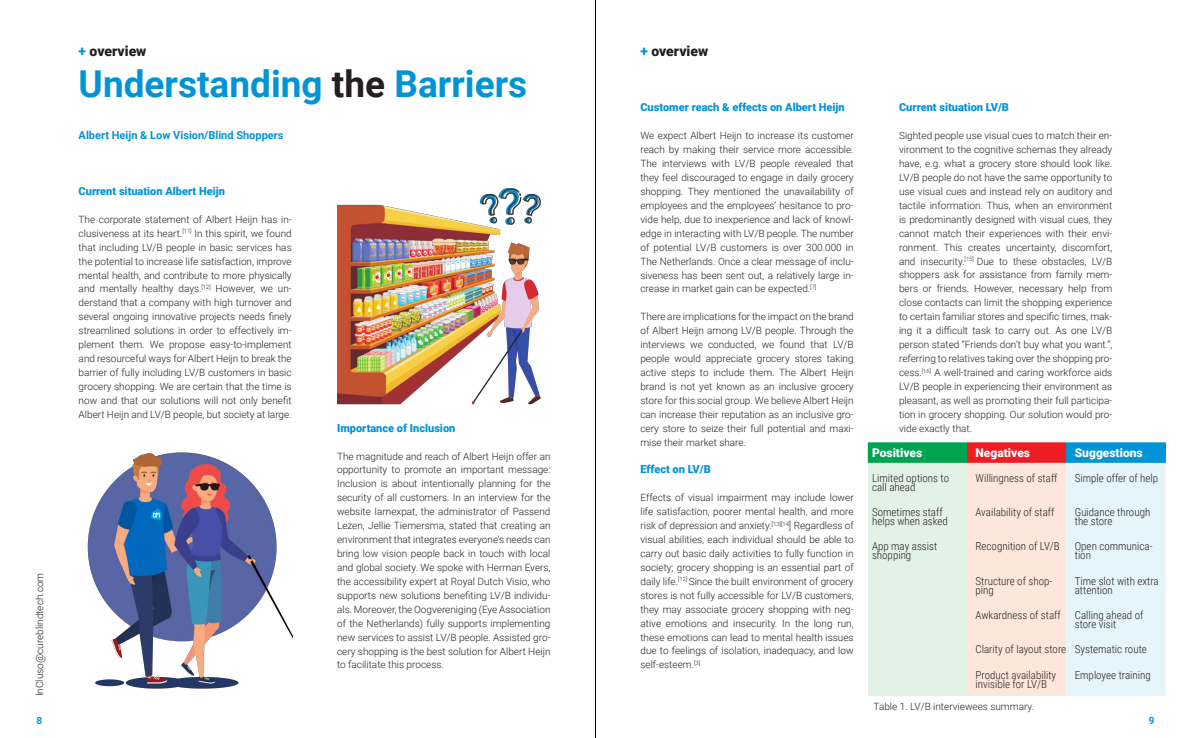
<style>
.page{position:relative;width:1191px;height:738px;background:#fff}
.page>*{position:absolute;margin:0;border:0;box-sizing:border-box;transform-origin:0 0}
.t1{font:700 37px "Roboto";color:#0094d7}
.Section{font:900 14px "Roboto";color:#231f20}
.table_title{font:900 12px "Roboto";color:#fff}
.table_body{font:300 11px/9px "Roboto Condensed";color:#231f20}
.Body{font:900 11px "Roboto";color:#0094d7}
.t2{font:700 11px "Roboto";color:#0094d7}
.body{font:300 10px/13.9px "Roboto";color:#231f20;text-align:justify}
.Body-2{font:300 10px/13.9px "Roboto";color:#231f20;text-align:justify}
.t3{font:700 10px "Roboto";color:#0094d7}
.s1{color:#0094d7}
.s2{color:#231f20}
</style>
<div class="page">
<img style="left:337px;top:189px;width:204px;height:216px">
<img style="left:87px;top:452px;width:205px;height:237px">
<div style="left:867px;top:442px;width:100px;height:20px;background:#00a34f"></div>
<div style="left:967px;top:442px;width:99px;height:20px;background:#ee1d23"></div>
<div style="left:1066px;top:442px;width:99px;height:20px;background:#0094d7"></div>
<svg style="left:868px;top:462px;width:297px;height:233px"></svg>
<div style="left:866px;top:441px;width:310px;height:264px;border:1px solid #fff"></div>
<hr style="left:595px;top:0;width:1px;height:737px;background:#000">
<p class="Body-2" style="left:32px;top:695px;width:125px;rotate:-90deg">InCluso@cureblindtech.com</p>
<p class="Section" style="left:79px;top:41px;width:69px"><span class="s1">+</span> overview</p>
<p class="t1" style="left:79px;top:58px;width:450px">Understanding <span class="s2">the</span> Barriers</p>
<p class="t2" style="left:79px;top:127px;width:206px">Albert Heijn &amp; Low Vision/Blind Shoppers</p>
<p class="Body" style="left:79px;top:183px;width:148px">Current situation Albert Heijn</p>
<p class="body" style="left:79px;top:212px;width:215px">The corporate statement of Albert Heijn has in&shy;clusiveness at its heart.<sup>[11]</sup> In this spirit, we found that including LV/B people in basic services has the potential to increase life satisfaction, improve mental health, and contribute to more physically and mentally healthy days.<sup>[12]</sup> However, we un&shy;derstand that a company with high turnover and several ongoing innovative projects needs finely streamlined solutions in order to effectively im&shy;plement them. We propose easy-to-implement and resourceful ways for Albert Heijn to break the barrier of fully including LV/B customers in basic grocery shopping. We are certain that the time is now and that our solutions will not only benefit Albert Heijn and LV/B people, but society at large.</p>
<p class="Body" style="left:337px;top:419px;width:120px">Importance of Inclusion</p>
<p class="body" style="left:337px;top:448px;width:215px">The magnitude and reach of Albert Heijn offer an opportunity to promote an important message:<br>Inclusion is about intentionally planning for the security of all customers. In an interview for the website Iamexpat, the administrator of Passend Lezen, Jellie Tiemersma, stated that creating an environment that integrates everyone’s needs can bring low vision people back in touch with local and global society. We spoke with Herman Evers, the accessibility expert at Royal Dutch Visio, who supports new solutions benefiting LV/B individu&shy;als. Moreover, the Oogvereniging (Eye Association of the Netherlands) fully supports implementing new services to assist LV/B people. Assisted gro&shy;cery shopping is the best solution for Albert Heijn to facilitate this process.</p>
<p class="Section" style="left:640px;top:41px;width:69px"><span class="s1">+</span> overview</p>
<p class="Body" style="left:640px;top:100px;width:206px">Customer reach &amp; effects on Albert Heijn</p>
<p class="body" style="left:640px;top:128px;width:215px">We expect Albert Heijn to increase its customer reach by making their service more accessible.<br>The interviews with LV/B people revealed that they feel discouraged to engage in daily grocery shopping. They mentioned the unavailability of employees and the employees’ hesitance to pro&shy;vide help, due to inexperience and lack of knowl&shy;edge in interacting with LV/B people. The number of potential LV/B customers is over 300.000 in The Netherlands. Once a clear message of inclu&shy;siveness has been sent out, a relatively large in&shy;crease in market gain can be expected.<sup>[7]</sup></p>
<p class="body" style="left:640px;top:309px;width:215px">There are implications for the impact on the brand of Albert Heijn among LV/B people. Through the interviews we conducted, we found that LV/B people would appreciate grocery stores taking active steps to include them. The Albert Heijn brand is not yet known as an inclusive grocery store for this social group. We believe Albert Heijn can increase their reputation as an inclusive gro&shy;cery store to seize their full potential and maxi&shy;mise their market share.</p>
<p class="Body" style="left:640px;top:461px;width:72px">Effect on LV/B</p>
<p class="Body-2" style="left:640px;top:490px;width:215px">Effects of visual impairment may include lower life satisfaction, poorer mental health, and more risk of depression and anxiety.<sup>[13][14</sup>] Regardless of visual abilities, each individual should be able to carry out basic daily activities to fully function in society; grocery shopping is an essential part of daily life.<sup>[12]</sup> Since the built environment of grocery stores is not fully accessible for LV/B customers, they may associate grocery shopping with neg&shy;ative emotions and insecurity. In the long run, these emotions can lead to mental health issues due to feelings of isolation, inadequacy, and low self-esteem.<sup>[3]</sup></p>
<p class="Body" style="left:899px;top:100px;width:111px">Current situation LV/B</p>
<p class="Body-2" style="left:899px;top:128px;width:215px">Sighted people use visual cues to match their en&shy;vironment to the cognitive schemas they already have, e.g. what a grocery store should look like.<br>LV/B people do not have the same opportunity to use visual cues and instead rely on auditory and tactile information. Thus, when an environment is predominantly designed with visual cues, they cannot match their experiences with their envi&shy;ronment. This creates uncertainty, discomfort, and insecurity.<sup>[15]</sup> Due to these obstacles, LV/B shoppers ask for assistance from family mem&shy;bers or friends. However, necessary help from close contacts can limit the shopping experience to certain familiar stores and specific times, mak&shy;ing it a difficult task to carry out. As one LV/B person stated “Friends don’t buy what you want.”, referring to relatives taking over the shopping pro&shy;cess.<sup>[16]</sup> A well-trained and caring workforce aids LV/B people in experiencing their environment as pleasant, as well as promoting their full participa&shy;tion in grocery shopping. Our solution would pro&shy;vide exactly that.</p>
<p class="table_title" style="left:872px;top:444px;width:52px">Positives</p>
<p class="table_title" style="left:975px;top:444px;width:56px">Negatives</p>
<p class="table_title" style="left:1074px;top:444px;width:69px">Suggestions</p>
<p class="table_body" style="left:872px;top:472px;width:78px">Limited options to call ahead</p>
<p class="table_body" style="left:975px;top:472px;width:84px">Willingness of staff</p>
<p class="table_body" style="left:1074px;top:472px;width:85px">Simple offer of help</p>
<p class="table_body" style="left:872px;top:507px;width:77px">Sometimes staff helps when asked</p>
<p class="table_body" style="left:975px;top:507px;width:80px">Availability of staff</p>
<p class="table_body" style="left:1074px;top:507px;width:77px">Guidance through the store</p>
<p class="table_body" style="left:872px;top:541px;width:67px">App may assist shopping</p>
<p class="table_body" style="left:975px;top:541px;width:86px">Recognition of LV/B</p>
<p class="table_body" style="left:1074px;top:541px;width:79px">Open communica&shy;tion</p>
<p class="table_body" style="left:975px;top:575px;width:78px">Structure of shop&shy;ping</p>
<p class="table_body" style="left:1074px;top:575px;width:85px">Time slot with extra attention</p>
<p class="table_body" style="left:975px;top:609px;width:87px">Awkardness of staff</p>
<p class="table_body" style="left:1074px;top:609px;width:70px">Calling ahead of store visit</p>
<p class="table_body" style="left:975px;top:644px;width:92px">Clarity of layout store</p>
<p class="table_body" style="left:1074px;top:644px;width:74px">Systematic route</p>
<p class="table_body" style="left:975px;top:669px;width:82px">Product availability invisible for LV/B</p>
<p class="table_body" style="left:1074px;top:669px;width:77px">Employee training</p>
<p class="Body-2" style="left:873px;top:698px;width:162px">Table 1. LV/B interviewees summary.</p>
<p class="t3" style="left:36px;top:713px;width:7px">8</p>
<p class="t3" style="left:1148px;top:713px;width:7px">9</p>
</div>
